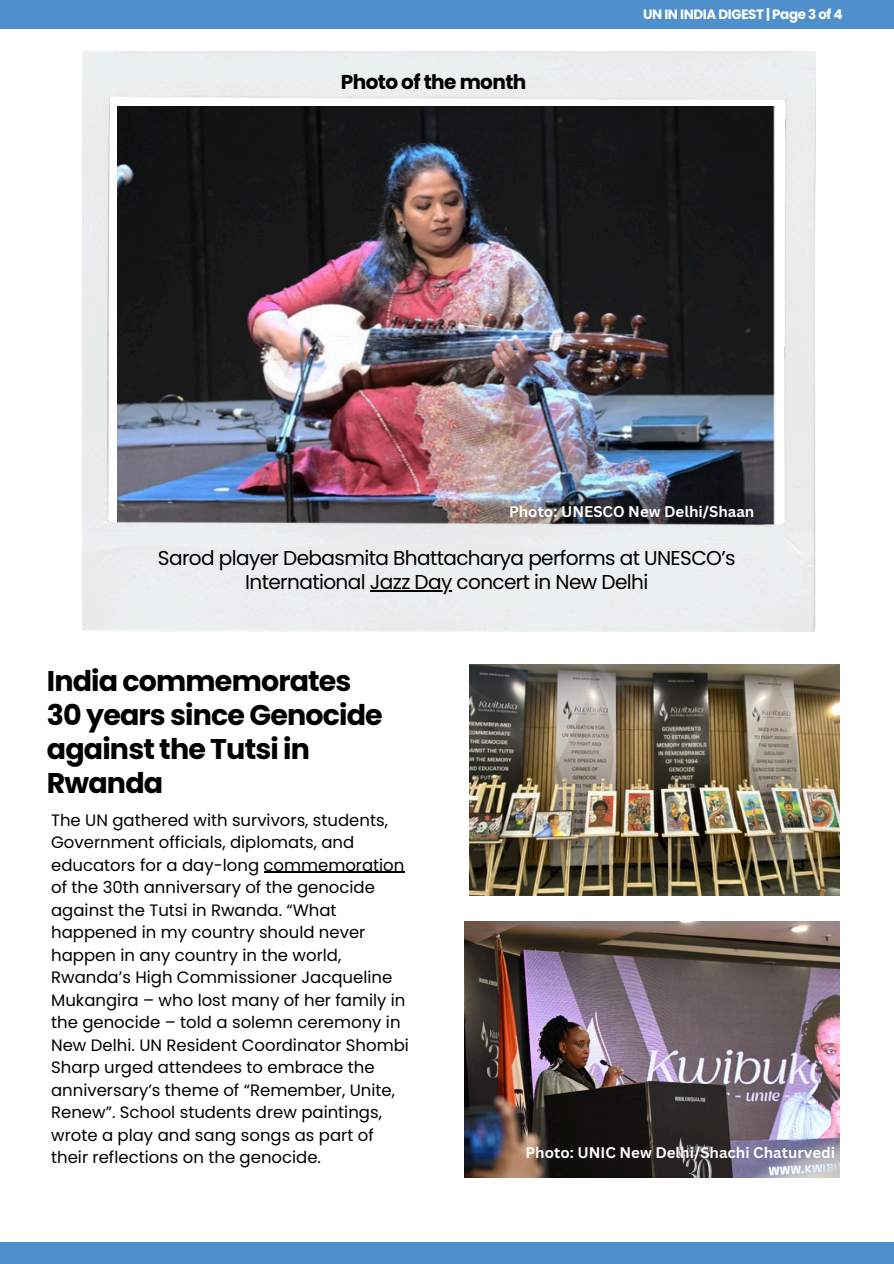
<style>
.page{position:relative;width:894px;height:1264px;background:#fff}
.page>*{position:absolute;margin:0;border:0;box-sizing:border-box;transform-origin:0 0}
.t1{font:700 28.5px/33.8px "Poppins";letter-spacing:-.03em;color:#000}
.t2{font:20.1px/23.4px "Poppins";letter-spacing:-.03em;color:#000;text-align:center}
.t3{font:700 20.1px "Poppins";letter-spacing:-.03em;color:#000}
.t4{font:16.5px/22.5px "Poppins";color:#000}
.t5{font:700 15px "Canva Sans";color:#fff}
.t6{font:700 13.5px "Poppins";letter-spacing:-.03em;color:#fff}
</style>
<div class="page">
<div style="left:0;top:0;width:893px;height:28px;background:#4f8fcb"></div>
<img style="left:83px;top:52px;width:732px;height:579px">
<img style="left:469px;top:664px;width:370px;height:231px">
<img style="left:464px;top:921px;width:375px;height:256px">
<hr style="left:370px;top:590px;width:81px;height:1px;background:#000">
<hr style="left:263px;top:871px;width:141px;height:2px;background:#000">
<div style="left:0;top:1241px;width:893px;height:22px;background:#4f8fcb"></div>
<h4 class="t3" style="left:341px;top:68px;width:187px">Photo of the month</h4>
<p class="t6" style="left:643px;top:5px;width:201px">UN IN INDIA DIGEST | Page 3 of 4</p>
<h5 class="t5" style="left:509px;top:501px;width:247px">Photo: UNESCO New Delhi/Shaan</h5>
<h3 class="t2" style="left:158px;top:546px;width:579px">Sarod player Debasmita Bhattacharya performs at UNESCO’s<br>International Jazz Day concert in New Delhi</h3>
<p class="t1" style="left:47px;top:664px;width:337px">India commemorates<br>30 years since Genocide against the Tutsi in<br>Rwanda</p>
<p class="t4" style="left:51px;top:808px;width:359px">The UN gathered with survivors, students, Government officials, diplomats, and educators for a day-long commemoration of the 30th anniversary of the genocide against the Tutsi in Rwanda. “What happened in my country should never happen in any country in the world, Rwanda’s High Commissioner Jacqueline Mukangira – who lost many of her family in the genocide – told a solemn ceremony in New Delhi. UN Resident Coordinator Shombi Sharp urged attendees to embrace the anniversary’s theme of “Remember, Unite, Renew”. School students drew paintings, wrote a play and sang songs as part of their reflections on the genocide.</p>
<h4 class="t5" style="left:525px;top:1141px;width:311px">Photo: UNIC New Delhi/Shachi Chaturvedi</h4>
</div>
